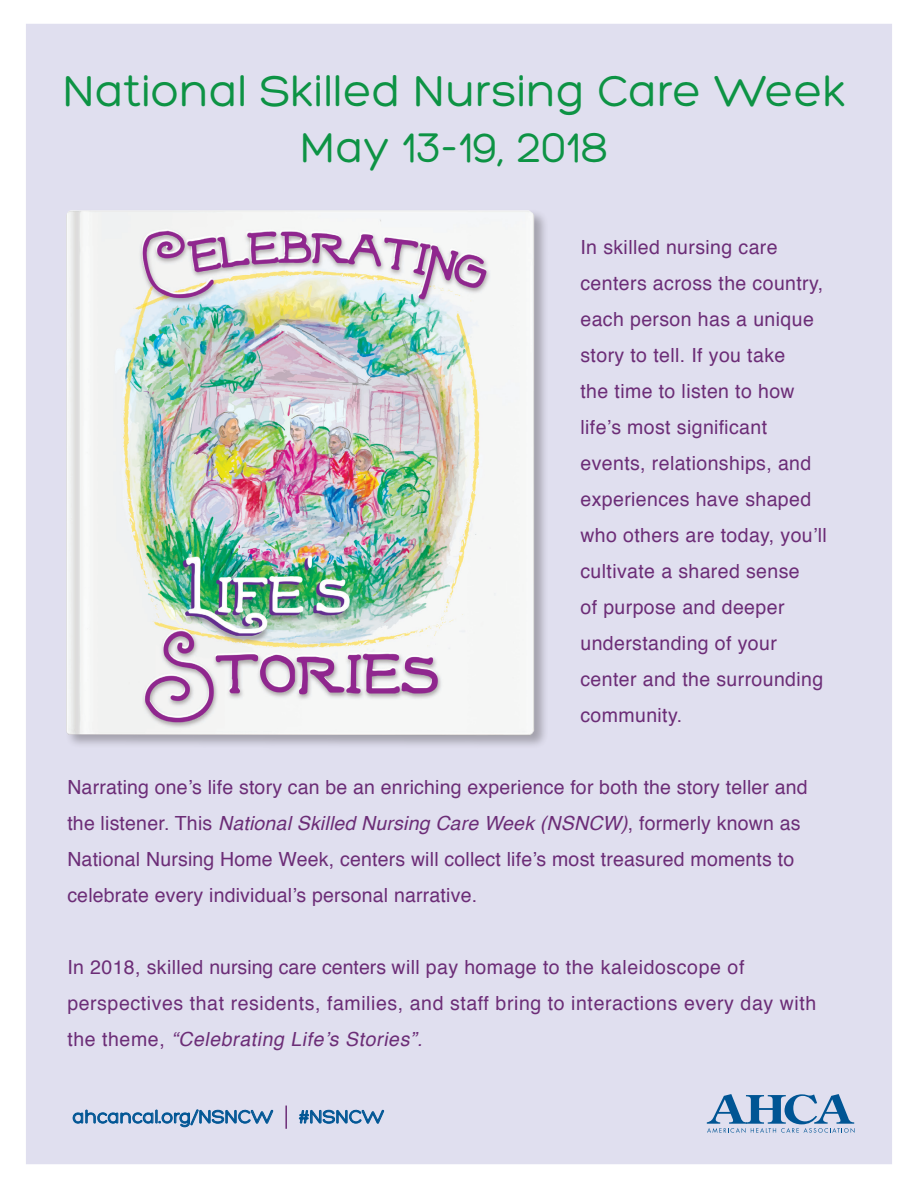
<style>
.page{position:relative;width:918px;height:1188px;background:#fff}
.page>*{position:absolute;margin:0;border:0;box-sizing:border-box;transform-origin:0 0}
.t1{font:46.5px "Hero";color:#0d9344}
.t2{font:45px "Hero";color:#0d9344}
.t3{font:19.5px/36px "Helvetica";letter-spacing:.02em;color:#6c2d77}
.t4{font:19.5px "Hero";color:#005594}
.s1{font-style:italic}
</style>
<div class="page">
<div style="left:26px;top:24px;width:866px;height:1140px;background:#e0dfef"></div>
<svg style="left:707px;top:1094px;width:148px;height:39px"></svg>
<hr style="left:285px;top:1106px;width:2px;height:23px;background:#6c2d77">
<svg style="left:73px;top:1109px;width:200px;height:18px"></svg>
<svg style="left:299px;top:1110px;width:85px;height:14px"></svg>
<div style="left:64px;top:208px;width:485px;height:542px;background:#231f20;opacity:.32"></div>
<img style="left:66px;top:210px;width:468px;height:525px">
<h1 class="t1" style="left:63px;top:68px;width:784px">National Skilled Nursing Care Week</h1>
<h2 class="t2" style="left:300px;top:124px;width:310px">May 13-19, 2018</h2>
<p class="t3" style="left:580px;top:230px;width:248px">In skilled nursing care centers across the country, each person has a unique story to tell. If you take<br>the time to listen to how life’s most significant events, relationships, and experiences have shaped who others are today, you’ll cultivate a shared sense<br>of purpose and deeper understanding of your center and the surrounding community.</p>
<p class="t3" style="left:67px;top:770px;width:742px">Narrating one’s life story can be an enriching experience for both the story teller and the listener. This <span class="s1">National Skilled Nursing Care Week (NSNCW)</span>, formerly known as National Nursing Home Week, centers will collect life’s most treasured moments to celebrate every individual’s personal narrative.</p>
<p class="t3" style="left:67px;top:950px;width:750px">In 2018, skilled nursing care centers will pay homage to the kaleidoscope of perspectives that residents, families, and staff bring to interactions every day with t h e t h e m e , <span class="s1">“Celebrating Life’s Stories”.</span></p>
<p class="t4" style="left:72px;top:1107px;width:203px">ahcancal.org/NSNCW</p>
<p class="t4" style="left:299px;top:1107px;width:87px">#NSNCW</p>
</div>
